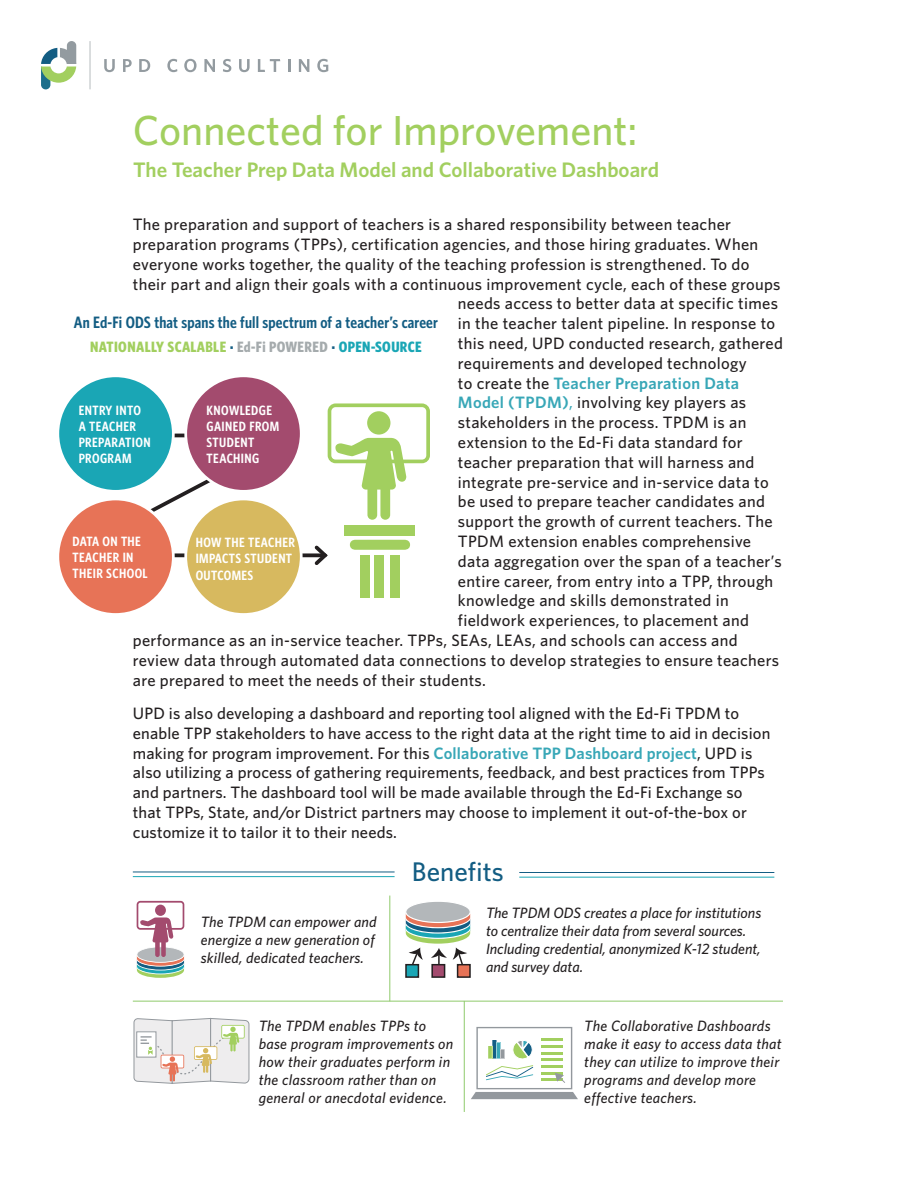
<style>
.page{position:relative;width:918px;height:1188px;background:#fff}
.page>*{position:absolute;margin:0;border:0;box-sizing:border-box;transform-origin:0 0}
.t1{font:500 42px "Whitney HTF";color:#a2cf5f}
.t2{font:500 27px "Whitney HTF";color:#135d83}
.t3{font:600 21px "Whitney HTF";color:#a2cf5f}
.t4{font:500 16.5px/19.8px "Whitney HTF";letter-spacing:.02em;color:#231f20}
.t5{font:600 16.5px "Whitney Condensed";letter-spacing:.01em;color:#135d83}
.t6{font:600 16.5px "Whitney HTF";letter-spacing:.02em;color:#38a7b7}
.t7{font:italic 500 15px/18px "Whitney HTF";letter-spacing:.01em;color:#231f20}
.t8{font:700 15px "Whitney Condensed";letter-spacing:.025em;color:#a2cf5f}
.t9{font:600 condensed 13.5px/16.2px "Whitney HTF";letter-spacing:.03em;color:#fff}
.s1{font-weight:500;color:#231f20}
.s2{font-weight:600;color:#38a7b7}
.s3{color:#38a7b7}
.s4{font-family:"Whitney HTF";color:#135d83}
.s5{color:#a5abad}
.s6{color:#1aa6b5}
</style>
<div class="page">
<svg style="left:41px;top:41px;width:35px;height:48px"></svg>
<svg style="left:90px;top:41px;width:1px;height:48px"></svg>
<svg style="left:104px;top:59px;width:11px;height:13px"></svg>
<svg style="left:123px;top:59px;width:9px;height:13px"></svg>
<svg style="left:139px;top:59px;width:11px;height:13px"></svg>
<svg style="left:167px;top:59px;width:10px;height:13px"></svg>
<svg style="left:184px;top:59px;width:13px;height:13px"></svg>
<svg style="left:204px;top:59px;width:11px;height:13px"></svg>
<svg style="left:223px;top:59px;width:8px;height:13px"></svg>
<svg style="left:239px;top:59px;width:11px;height:13px"></svg>
<svg style="left:258px;top:59px;width:22px;height:13px"></svg>
<svg style="left:288px;top:59px;width:2px;height:13px"></svg>
<svg style="left:299px;top:59px;width:10px;height:13px"></svg>
<svg style="left:317px;top:59px;width:11px;height:13px"></svg>
<div style="left:58px;top:376px;width:115px;height:115px;background:#1aa6b5;border-radius:50%"></div>
<div style="left:186px;top:376px;width:115px;height:115px;background:#a34b6e;border-radius:50%"></div>
<div style="left:58px;top:499px;width:115px;height:115px;background:#e77357;border-radius:50%"></div>
<div style="left:186px;top:499px;width:115px;height:115px;background:#d7b95f;border-radius:50%"></div>
<div style="left:360px;top:555px;width:10px;height:43px;background:#a2cf5f"></div>
<div style="left:375px;top:555px;width:9px;height:43px;background:#a2cf5f"></div>
<div style="left:390px;top:556px;width:10px;height:42px;background:#a2cf5f"></div>
<svg style="left:58px;top:403px;width:372px;height:166px"></svg>
<svg style="left:134px;top:1018px;width:115px;height:66px;background:#e6e3de"></svg>
<hr style="left:133px;top:1001px;width:650px;height:1px;background:#8fca6b">
<hr style="left:390px;top:896px;width:1px;height:105px;background:#8fca6b">
<hr style="left:464px;top:1001px;width:1px;height:111px;background:#8fca6b">
<hr style="left:133px;top:872px;width:262px;height:1px;background:#135d83">
<hr style="left:519px;top:872px;width:255px;height:1px;background:#135d83">
<hr style="left:133px;top:876px;width:262px;height:1px;background:#1aa6b5">
<hr style="left:519px;top:877px;width:255px;height:1px;background:#1aa6b5">
<svg style="left:471px;top:1027px;width:107px;height:72px"></svg>
<div style="left:432px;top:965px;width:13px;height:12px;background:#a34b6e"></div>
<div style="left:431px;top:964px;width:14px;height:14px;border:2px solid #231f20"></div>
<div style="left:458px;top:965px;width:12px;height:12px;background:#e77357"></div>
<div style="left:457px;top:964px;width:14px;height:14px;border:2px solid #231f20"></div>
<div style="left:406px;top:965px;width:12px;height:12px;background:#1aa6b5"></div>
<div style="left:405px;top:964px;width:14px;height:14px;border:2px solid #231f20"></div>
<svg style="left:405px;top:902px;width:66px;height:64px"></svg>
<svg style="left:136px;top:901px;width:49px;height:77px"></svg>
<p class="t1" style="left:133px;top:105px;width:506px">Connected for Improvement:</p>
<p class="t3" style="left:133px;top:157px;width:527px">The Teacher Prep Data Model and Collaborative Dashboard</p>
<p class="t4" style="left:133px;top:214px;width:600px">The preparation and support of teachers is a shared responsibility between teacher</p>
<p class="t4" style="left:133px;top:234px;width:627px">preparation programs (TPPs), certification agencies, and those hiring graduates. When</p>
<p class="t4" style="left:133px;top:254px;width:618px">everyone works together, the quality of the teaching profession is strengthened. To do</p>
<p class="t4" style="left:133px;top:274px;width:649px">their part and align their goals with a continuous improvement cycle, each of these groups</p>
<p class="t4" style="left:458px;top:293px;width:322px">needs access to better data at specific times</p>
<p class="t4" style="left:458px;top:313px;width:319px">in the teacher talent pipeline. In response to</p>
<p class="t4" style="left:458px;top:333px;width:327px">this need, UPD conducted research, gathered</p>
<p class="t4" style="left:458px;top:353px;width:290px">requirements and developed technology</p>
<p class="t6" style="left:458px;top:373px;width:283px"><span class="s1">to create the</span> Teacher Preparation Data</p>
<p class="t4" style="left:458px;top:392px;width:290px"><span class="s2">Model (TPDM)</span><span class="s3">,</span> involving key players as</p>
<p class="t4" style="left:458px;top:412px;width:290px">stakeholders in the process. TPDM is an</p>
<p class="t4" style="left:458px;top:432px;width:286px">extension to the Ed-Fi data standard for</p>
<p class="t4" style="left:458px;top:452px;width:298px">teacher preparation that will harness and</p>
<p class="t4" style="left:458px;top:472px;width:312px">integrate pre-service and in-service data to</p>
<p class="t4" style="left:458px;top:491px;width:308px">be used to prepare teacher candidates and</p>
<p class="t4" style="left:458px;top:511px;width:316px">support the growth of current teachers. The</p>
<p class="t4" style="left:458px;top:531px;width:295px">TPDM extension enables comprehensive</p>
<p class="t4" style="left:458px;top:551px;width:325px">data aggregation over the span of a teacher’s</p>
<p class="t4" style="left:458px;top:571px;width:317px">entire career, from entry into a TPP, through</p>
<p class="t4" style="left:458px;top:590px;width:272px">knowledge and skills demonstrated in</p>
<p class="t4" style="left:458px;top:610px;width:293px">fieldwork experiences, to placement and</p>
<p class="t4" style="left:133px;top:630px;width:606px">performance as an in-service teacher. TPPs, SEAs, LEAs, and schools can access and</p>
<p class="t4" style="left:133px;top:650px;width:648px">review data through automated data connections to develop strategies to ensure teachers</p>
<p class="t4" style="left:133px;top:670px;width:355px">are prepared to meet the needs of their students.</p>
<p class="t4" style="left:133px;top:703px;width:639px">UPD is also developing a dashboard and reporting tool aligned with the Ed-Fi TPDM to enable TPP stakeholders to have access to the right data at the right time to aid in decision making for program improvement. For this <span class="s2">Collaborative TPP Dashboard project</span>, UPD is also utilizing a process of gathering requirements, feedback, and best practices from TPPs and partners. The dashboard tool will be made available through the Ed-Fi Exchange so that TPPs, State, and/or District partners may choose to implement it out-of-the-box or customize it to tailor it to their needs.</p>
<p class="t5" style="left:74px;top:311px;width:366px">An Ed-Fi ODS that spans the full spectrum of a teacher’s career</p>
<p class="t8" style="left:90px;top:338px;width:333px">NATIONALLY SCALABLE <span class="s4">·</span> <span class="s5">Ed-Fi POWERED</span> <span class="s4">·</span> <span class="s6">OPEN-SOURCE</span></p>
<p class="t9" style="left:79px;top:402px;width:73px">ENTRY INTO<br>A TEACHER<br>PREPARATION<br>PROGRAM</p>
<p class="t9" style="left:207px;top:402px;width:74px">KNOWLEDGE<br>GAINED FROM<br>STUDENT<br>TEACHING</p>
<p class="t9" style="left:72px;top:533px;width:77px">DATA ON THE<br>TEACHER IN<br>THEIR SCHOOL</p>
<p class="t9" style="left:196px;top:534px;width:101px">HOW THE TEACHER<br>IMPACTS STUDENT<br>OUTCOMES</p>
<p class="t7" style="left:201px;top:913px;width:177px;text-align:justify">The TPDM can empower and energize a new generation of skilled, dedicated teachers.</p>
<p class="t2" style="left:412px;top:855px;width:93px">Benefits</p>
<p class="t7" style="left:486px;top:904px;width:277px">The TPDM ODS creates a place for institutions to centralize their data from several sources.<br>Including credential, anonymized K-12 student, and survey data.</p>
<p class="t7" style="left:259px;top:1016px;width:196px">The TPDM enables TPPs to base program improvements on how their graduates perform in the classroom rather than on general or anecdotal evidence.</p>
<p class="t7" style="left:584px;top:1016px;width:199px">The Collaborative Dashboards make it easy to access data that they can utilize to improve their programs and develop more effective teachers.</p>
</div>
